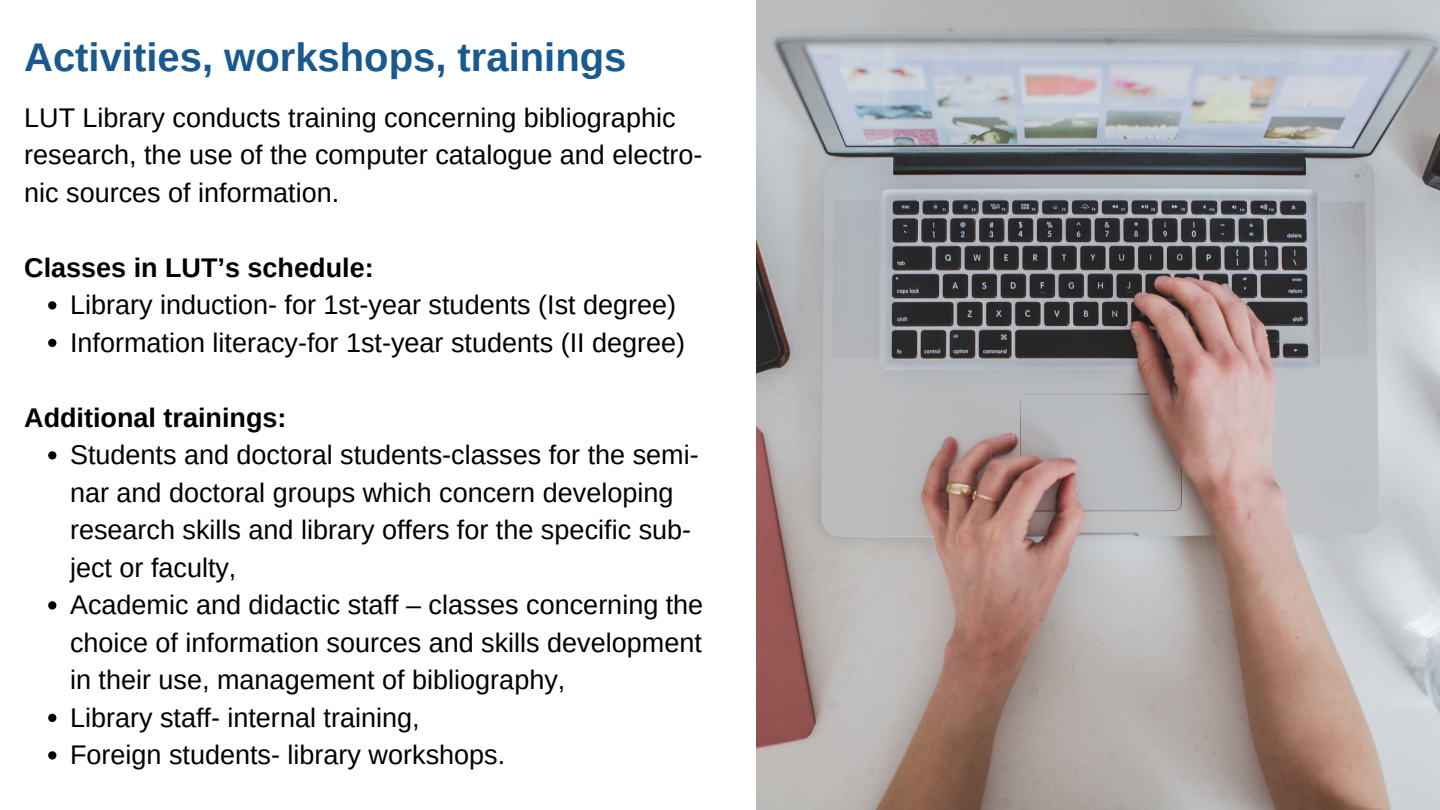
<style>
.page{position:relative;width:1440px;height:810px;background:#fff}
.page>*{position:absolute;margin:0;border:0;box-sizing:border-box;transform-origin:0 0}
.t1{font:700 40px "Arimo";color:#19598d}
.t2{font:27px/37.5px "Arimo";color:#000}
.t3{font:700 27px "Arimo";color:#000}
</style>
<div class="page">
<img style="left:756px;top:0;width:684px;height:810px">
<svg style="left:48px;top:301px;width:8px;height:9px"></svg>
<svg style="left:48px;top:339px;width:8px;height:8px"></svg>
<svg style="left:48px;top:451px;width:8px;height:9px"></svg>
<svg style="left:48px;top:601px;width:8px;height:9px"></svg>
<svg style="left:48px;top:714px;width:8px;height:8px"></svg>
<svg style="left:48px;top:751px;width:8px;height:9px"></svg>
<h1 class="t1" style="left:24px;top:35px;width:604px">Activities, workshops, trainings</h1>
<p class="t2" style="left:24px;top:98px;width:680px">LUT Library conducts training concerning bibliographic research, the use of the computer catalogue and electro&shy;nic sources of information.</p>
<p class="t3" style="left:24px;top:252px;width:351px">Classes in LUT’s schedule:</p>
<p class="t2" style="left:70px;top:286px;width:617px">Library induction- for 1st-year students (Ist degree)<br>Information literacy-for 1st-year students (II degree)</p>
<p class="t3" style="left:24px;top:402px;width:264px">Additional trainings:</p>
<p class="t2" style="left:70px;top:436px;width:635px">Students and doctoral students-classes for the semi&shy;nar and doctoral groups which concern developing research skills and library offers for the specific sub&shy;ject or faculty,<br>Academic and didactic staff – classes concerning the choice of information sources and skills development in their use, management of bibliography,<br>Library staff- internal training,<br>Foreign students- library workshops.</p>
</div>
